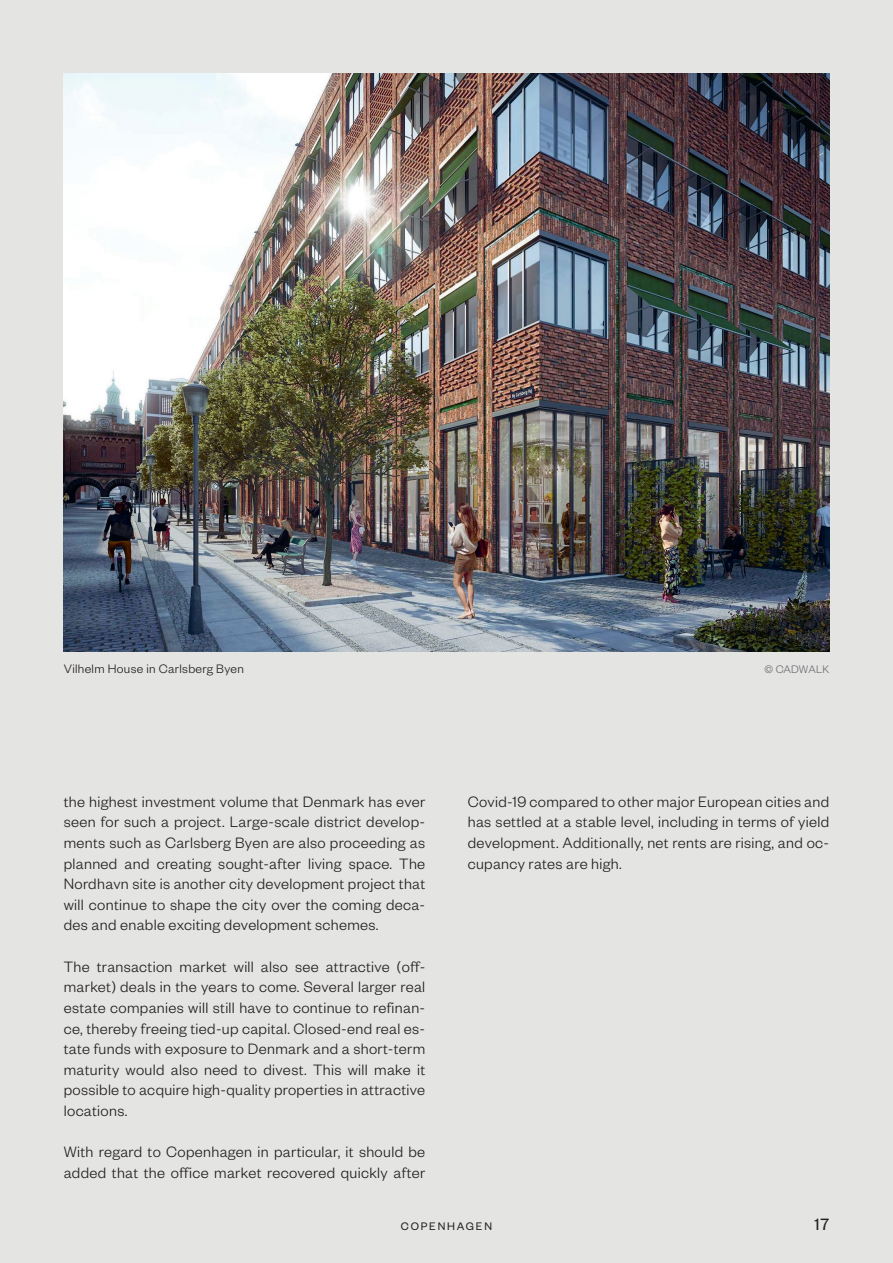
<style>
.page{position:relative;width:893px;height:1263px;background:#e4e4e3}
.page>*{position:absolute;margin:0;border:0;box-sizing:border-box;transform-origin:0 0}
.t1{font:18px "Founders Grotesk";color:#231f20}
.t2{font:300 16.5px/20.7px "Founders Grotesk";letter-spacing:.02em;color:#231f20;text-align:justify}
.t3{font:300 13.5px "Founders Grotesk";letter-spacing:.025em;color:#231f20}
.t4{font:12px "Founders Grotesk";letter-spacing:.15em;color:#231f20}
.t5{font:300 12px "Founders Grotesk";letter-spacing:.01em;color:#6c6d70}
</style>
<div class="page">
<img style="left:64px;top:74px;width:765px;height:578px">
<p class="t3" style="left:64px;top:660px;width:182px">Vilhelm House in Carlsberg Byen</p>
<p class="t5" style="left:764px;top:661px;width:66px">© CADWALK</p>
<p class="t2" style="left:64px;top:790px;width:363px">the highest investment volume that Denmark has ever seen for such a project. Large-scale district develop&shy;ments such as Carlsberg Byen are also proceeding as planned and creating sought-after living space. The Nordhavn site is another city development project that will continue to shape the city over the coming deca&shy;des and enable exciting development schemes.</p>
<p class="t2" style="left:64px;top:955px;width:363px">The transaction market will also see attractive (off&shy;market) deals in the years to come. Several larger real estate companies will still have to continue to refinan&shy;ce, thereby freeing tied-up capital. Closed-end real es&shy;tate funds with exposure to Denmark and a short-term maturity would also need to divest. This will make it possible to acquire high-quality properties in attractive locations.</p>
<p class="t2" style="left:64px;top:1141px;width:363px">With regard to Copenhagen in particular, it should be added that the office market recovered quickly after</p>
<p class="t2" style="left:468px;top:790px;width:363px">Covid-19 compared to other major European cities and has settled at a stable level, including in terms of yield development. Additionally, net rents are rising, and oc&shy;cupancy rates are high.</p>
<p class="t4" style="left:401px;top:1218px;width:93px">COPENHAGEN</p>
<p class="t1" style="left:815px;top:1213px;width:16px">17</p>
</div>
